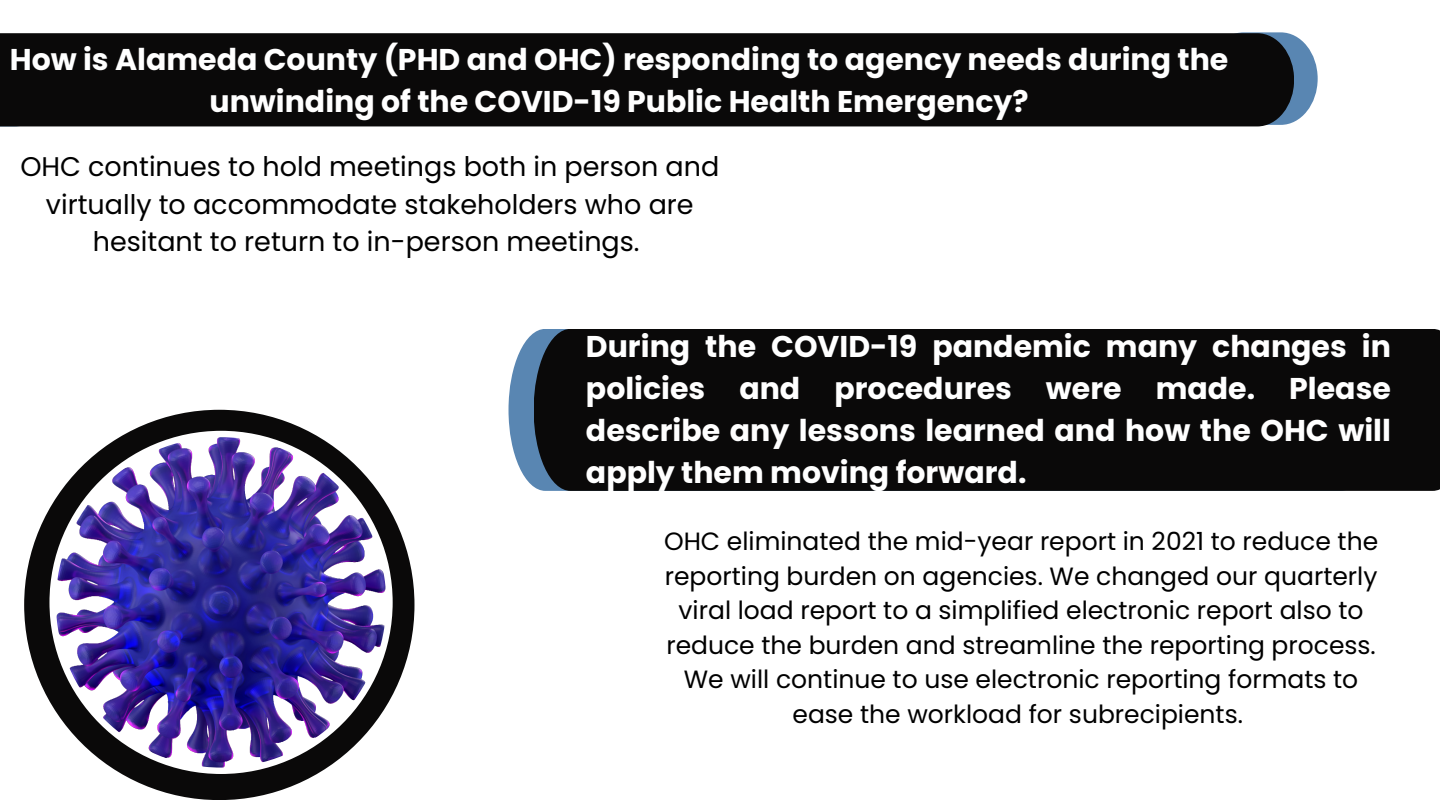
<style>
.page{position:relative;width:1440px;height:810px;background:#fff}
.page>*{position:absolute;margin:0;border:0;box-sizing:border-box;transform-origin:0 0}
.t1{font:700 30px/42px "Poppins";color:#fff;text-align:center}
.t2{font:27px/37.5px "Poppins";color:#000;text-align:center}
.t3{font:25px/34.5px "Poppins";color:#000;text-align:center}
</style>
<div class="page">
<div style="left:24px;top:410px;width:390px;height:390px;background:#0a0909;border-radius:50%"></div>
<div style="left:49px;top:431px;width:344px;height:343px;background:#fff;border-radius:50%"></div>
<img style="left:56px;top:437px;width:330px;height:331px;border-radius:50%">
<svg style="left:1238px;top:32px;width:80px;height:90px"></svg>
<div style="left:0;top:33px;width:1294px;height:93px;background:#0a0909"></div>
<svg style="left:509px;top:333px;width:25px;height:154px;fill:#5986b2"></svg>
<div style="left:534px;top:329px;width:906px;height:162px;background:#0a0909"></div>
<p class="t1" style="left:10px;top:39px;width:1220px">How is Alameda County (PHD and OHC) responding to agency needs during the unwinding of the COVID-19 Public Health Emergency?</p>
<p class="t2" style="left:20px;top:148px;width:700px">OHC continues to hold meetings both in person and virtually to accommodate stakeholders who are hesitant to return to in-person meetings.</p>
<p class="t1" style="left:586px;top:326px;width:806px;text-align:justify">During the COVID-19 pandemic many changes in policies and procedures were made. Please describe any lessons learned and how the OHC will apply them moving forward.</p>
<p class="t3" style="left:664px;top:524px;width:716px">OHC eliminated the mid-year report in 2021 to reduce the reporting burden on agencies. We changed our quarterly viral load report to a simplified electronic report also to reduce the burden and streamline the reporting process.<br>We will continue to use electronic reporting formats to ease the workload for subrecipients.</p>
</div>
